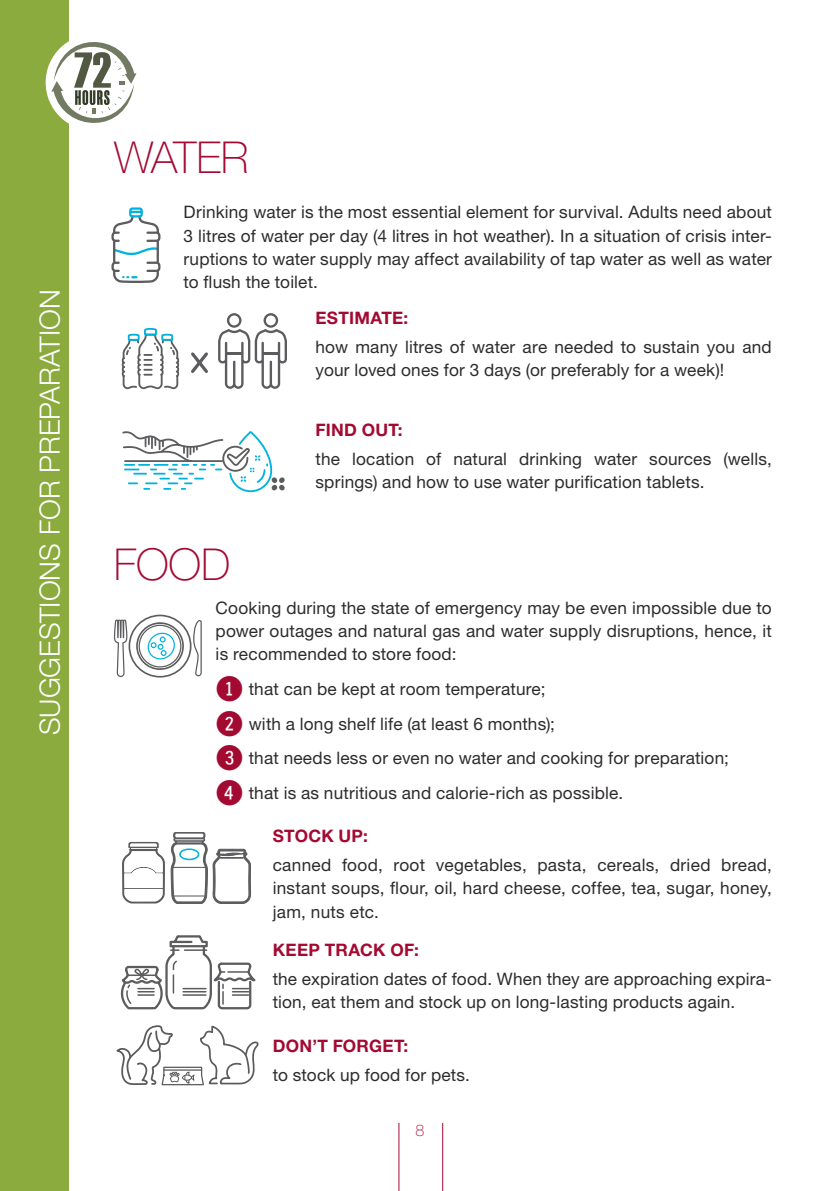
<style>
.page{position:relative;width:840px;height:1191px;background:#fff}
.page>*{position:absolute;margin:0;border:0;box-sizing:border-box;transform-origin:0 0}
.CONTENT_TITLE_01_22{font:100 44px "Helvetica Neue LT Pro";letter-spacing:-.01em;color:#a30a32}
.t1{font:300 28px "Helvetica Neue LT Pro";color:#fff}
._8_6_11_6_space_afte{font:17.2px/23.2px "Helvetica Neue LT Pro";letter-spacing:.01em;color:#2e2b2c;text-align:justify}
._8_6_11_no_space{font:17.2px/23.2px "Helvetica Neue LT Pro";letter-spacing:.01em;color:#2e2b2c}
._9_14_no_space{font:700 17.2px "Helvetica Neue LT Pro";letter-spacing:.015em;color:#a30a32}
._8_6_11_no_space-2{font:700 17.2px "Helvetica Neue LT Pro";letter-spacing:.02em;color:#a30a32}
.t2{font:100 16px "Helvetica Neue LT Pro";color:#a30a32}
.s1{font-family:"Fyra Numeric Circle Closed";font-size:34px;color:#a30a32}
</style>
<div class="page">
<div style="left:0;top:0;width:68px;height:1191px;background:#8cab3f"></div>
<hr style="left:442px;top:1123px;width:1px;height:68px;background:#a30a32">
<hr style="left:398px;top:1123px;width:1px;height:68px;background:#a30a32">
<div style="left:129px;top:207px;width:14px;height:10px;border:2px solid #00b3de;border-radius:2px"></div>
<svg style="left:111px;top:211px;width:50px;height:72px"></svg>
<svg style="left:122px;top:842px;width:43px;height:61px"></svg>
<svg style="left:171px;top:832px;width:80px;height:71px"></svg>
<svg style="left:120px;top:935px;width:136px;height:74px"></svg>
<div style="left:128px;top:614px;width:63px;height:63px;border:2px solid #5c5c5f;border-radius:50%"></div>
<svg style="left:193px;top:620px;width:9px;height:57px"></svg>
<svg style="left:114px;top:619px;width:13px;height:58px"></svg>
<svg style="left:135px;top:621px;width:50px;height:50px"></svg>
<svg style="left:121px;top:328px;width:59px;height:62px"></svg>
<svg style="left:218px;top:313px;width:69px;height:76px"></svg>
<svg style="left:191px;top:352px;width:17px;height:21px"></svg>
<svg style="left:281px;top:477px;width:1px;height:13px"></svg>
<svg style="left:122px;top:431px;width:153px;height:62px"></svg>
<svg style="left:116px;top:1025px;width:143px;height:61px"></svg>
<div style="left:46px;top:34px;width:96px;height:97px;background:#fff;border-radius:50%"></div>
<svg style="left:51px;top:39px;width:85px;height:87px"></svg>
<p class="t1" style="left:33px;top:735px;width:447px;rotate:-90deg">SUGGESTIONS FOR PREPARATION</p>
<p class="CONTENT_TITLE_01_22" style="left:114px;top:132px;width:136px">WATER</p>
<p class="_8_6_11_6_space_afte" style="left:183px;top:200px;width:589px">Drinking water is the most essential element for survival. Adults need about 3 litres of water per day (4 litres in hot weather). In a situation of crisis inter&shy;ruptions to water supply may affect availability of tap water as well as water to flush the toilet.</p>
<p class="_9_14_no_space" style="left:315px;top:307px;width:94px">ESTIMATE:</p>
<p class="_8_6_11_no_space" style="left:315px;top:335px;width:457px">how many litres of water are needed to sustain you and your loved ones for 3 days (or preferably for a week)!</p>
<p class="CONTENT_TITLE_01_22" style="left:114px;top:539px;width:118px">FOOD</p>
<p class="_9_14_no_space" style="left:315px;top:419px;width:89px">FIND OUT:</p>
<p class="_8_6_11_no_space" style="left:315px;top:447px;width:457px">the location of natural drinking water sources (wells, springs) and how to use water purification tablets.</p>
<p class="_8_6_11_6_space_afte" style="left:215px;top:596px;width:557px">Cooking during the state of emergency may be even impossible due to power outages and natural gas and water supply disruptions, hence, it is recommended to store food:</p>
<p class="_8_6_11_6_space_afte" style="left:215px;top:677px;width:331px"><span class="s1">1</span> that can be kept at room temperature;</p>
<p class="_8_6_11_6_space_afte" style="left:215px;top:711px;width:341px"><span class="s1">2</span> with a long shelf life (at least 6 months);</p>
<p class="_8_6_11_6_space_afte" style="left:215px;top:746px;width:514px"><span class="s1">3</span> that needs less or even no water and cooking for preparation;</p>
<p class="_8_6_11_6_space_afte" style="left:215px;top:780px;width:409px"><span class="s1">4</span> that is as nutritious and calorie-rich as possible.</p>
<p class="_9_14_no_space" style="left:272px;top:825px;width:97px">STOCK UP:</p>
<p class="_8_6_11_no_space" style="left:272px;top:853px;width:500px;text-align:justify">canned food, root vegetables, pasta, cereals, dried bread, instant soups, flour, oil, hard cheese, coffee, tea, sugar, honey, jam, nuts etc.</p>
<p class="_8_6_11_no_space-2" style="left:272px;top:939px;width:148px">KEEP TRACK OF:</p>
<p class="_8_6_11_no_space" style="left:272px;top:966px;width:500px">the expiration dates of food. When they are approaching expira&shy;tion, eat them and stock up on long-lasting products again.</p>
<p class="_9_14_no_space" style="left:272px;top:1035px;width:137px">DON’T FORGET:</p>
<p class="_8_6_11_no_space" style="left:272px;top:1062px;width:199px">to stock up food for pets.</p>
<p class="t2" style="left:415px;top:1120px;width:10px">8</p>
</div>
